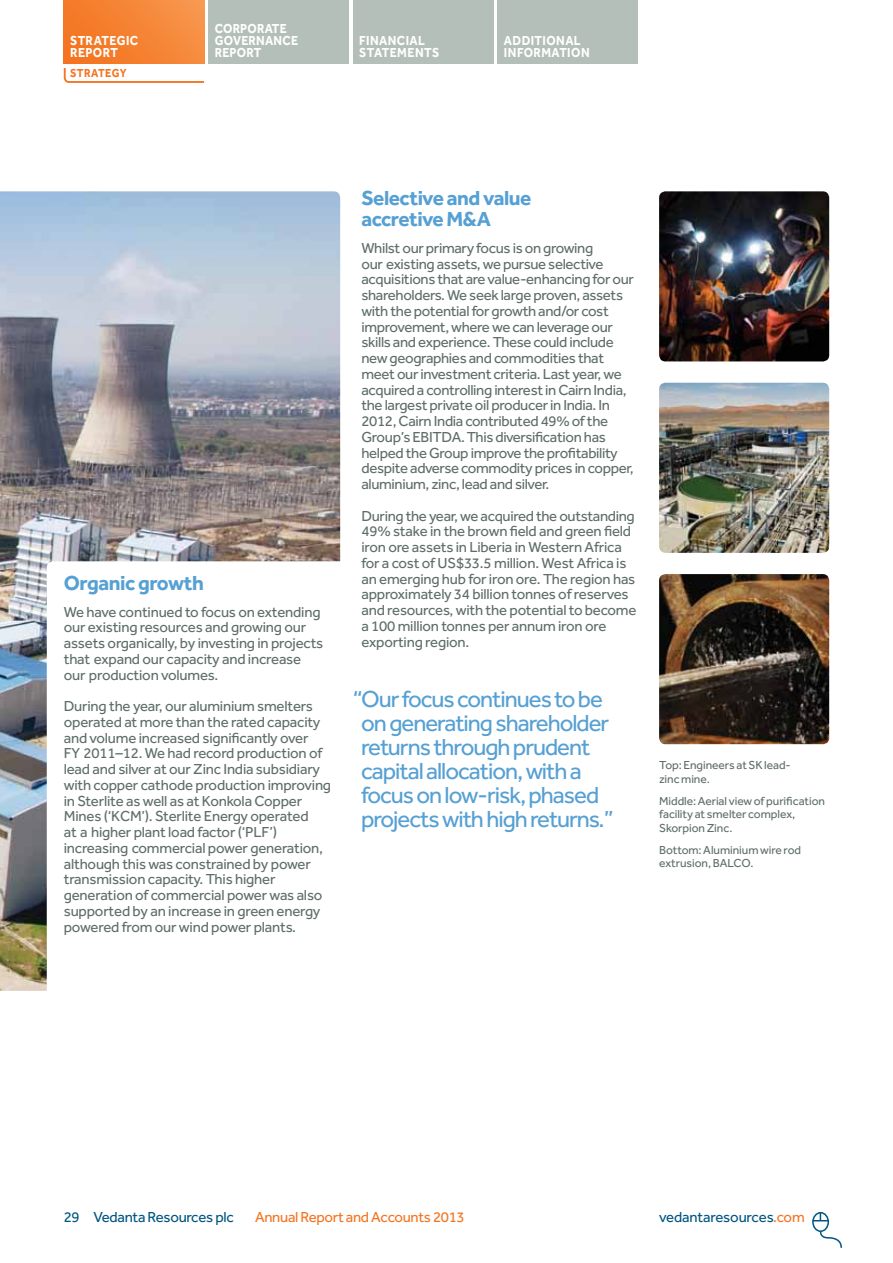
<style>
.page{position:relative;width:893px;height:1263px;background:#fff}
.page>*{position:absolute;margin:0;border:0;box-sizing:border-box;transform-origin:0 0}
.t1{font:24px/24px "Effra";letter-spacing:-.04em;color:#56a0d3}
.t2{font:700 21px/21px "Effra";letter-spacing:-.025em;color:#56a0d3}
.t3{font:15px/15.8px "Effra";letter-spacing:-.015em;color:#5e6e66}
.t4{font:15px "Effra";letter-spacing:-.02em;color:#005581}
.t5{font:15px "Effra";letter-spacing:-.02em;color:#f47421}
.t6{font:700 13.5px/12px "Effra";letter-spacing:.03em;color:#fff;scale:.9 1}
.t7{font:12px/13.5px "Effra";letter-spacing:-.005em;color:#5e6e66}
.t8{font:700 12px "Effra";color:#f47421;scale:.9 1}
.s1{color:#f47421}
</style>
<div class="page">
<div style="left:812px;top:1212px;width:17px;height:20px;border:2px solid #005581;border-radius:50%"></div>
<svg style="left:813px;top:1212px;width:15px;height:9px"></svg>
<svg style="left:819px;top:1230px;width:23px;height:18px"></svg>
<div style="left:64px;top:0;width:140px;height:64px;background:linear-gradient(to right,#f47520,#f79247)"></div>
<div style="left:208px;top:0;width:141px;height:64px;background:#b4bfba"></div>
<div style="left:353px;top:0;width:140px;height:64px;background:#b4bfba"></div>
<div style="left:497px;top:0;width:141px;height:64px;background:#b4bfba"></div>
<img style="left:0;top:191px;width:340px;height:800px">
<img style="left:659px;top:191px;width:170px;height:170px">
<img style="left:659px;top:383px;width:170px;height:170px">
<img style="left:659px;top:574px;width:170px;height:170px">
<svg style="left:47px;top:561px;width:293px;height:430px"></svg>
<svg style="left:63px;top:68px;width:142px;height:15px"></svg>
<p class="t6" style="left:70px;top:35px;width:77px">STRATEGIC<br>REPORT</p>
<p class="t6" style="left:215px;top:23px;width:94px">CORPORATE<br>GOVERNANCE<br>REPORT</p>
<p class="t8" style="left:70px;top:66px;width:56px">strategy</p>
<p class="t6" style="left:359px;top:35px;width:90px">FINANCIAL<br>STATEMENTS</p>
<p class="t6" style="left:504px;top:35px;width:97px">ADDITIONAL<br>INFORMATION</p>
<h2 class="t2" style="left:64px;top:572px;width:142px">Organic growth</h2>
<p class="t3" style="left:64px;top:603px;width:261px">We have continued to focus on extending our existing resources and growing our assets organically, by investing in projects that expand our capacity and increase our production volumes.</p>
<p class="t3" style="left:64px;top:698px;width:269px">During the year, our aluminium smelters operated at more than the rated capacity and volume increased significantly over<br>FY 2011–12. We had record production of lead and silver at our Zinc India subsidiary with copper cathode production improving in Sterlite as well as at Konkola Copper Mines (‘KCM’). Sterlite Energy operated<br>at a higher plant load factor (‘PLF’) increasing commercial power generation, although this was constrained by power transmission capacity. This higher generation of commercial power was also supported by an increase in green energy powered from our wind power plants.</p>
<h2 class="t2" style="left:361px;top:187px;width:172px">Selective and value accretive M&amp;A</h2>
<p class="t3" style="left:361px;top:240px;width:274px">Whilst our primary focus is on growing<br>our existing assets, we pursue selective acquisitions that are value-enhancing for our shareholders. We seek large proven, assets with the potential for growth and/or cost improvement, where we can leverage our skills and experience. These could include new geographies and commodities that meet our investment criteria. Last year, we acquired a controlling interest in Cairn India, the largest private oil producer in India. In 2012, Cairn India contributed 49% ofthe Group’s EBITDA. This diversification has helped the Group improve the profitability despite adverse commodity prices in copper, aluminium, zinc, lead and silver.</p>
<p class="t3" style="left:361px;top:507px;width:277px">During the year, we acquired the outstanding 49% stake in the brown field and green field iron ore assets in Liberia in Western Africa for a cost of US$33.5 million. West Africa is an emerging hub for iron ore. The region has approximately 34 billion tonnes of reserves and resources, with the potential to become a 100 million tonnes per annum iron ore exporting region.</p>
<h1 class="t1" style="left:361px;top:687px;width:254px;text-indent:-8px">“Ourfocuscontinuestobe on generatingshareholder returns through prudent capitalallocation,witha focusonlow-risk,phased projectswithhighreturns.”</h1>
<p class="t7" style="left:659px;top:758px;width:133px">Top: Engineers at SK lead&shy;zincmine.</p>
<p class="t7" style="left:659px;top:794px;width:167px">Middle:Aerial viewofpurification facility at smelter complex,<br>SkorpionZinc.</p>
<p class="t7" style="left:659px;top:843px;width:144px">Bottom: Aluminium wire rod extrusion,BALCO.</p>
<p class="t4" style="left:64px;top:1208px;width:171px">29 Vedanta Resources plc</p>
<p class="t5" style="left:255px;top:1208px;width:211px">Annual Report and Accounts 2013</p>
<p class="t4" style="left:659px;top:1208px;width:147px">vedantaresources<span class="s1">.com</span></p>
</div>
